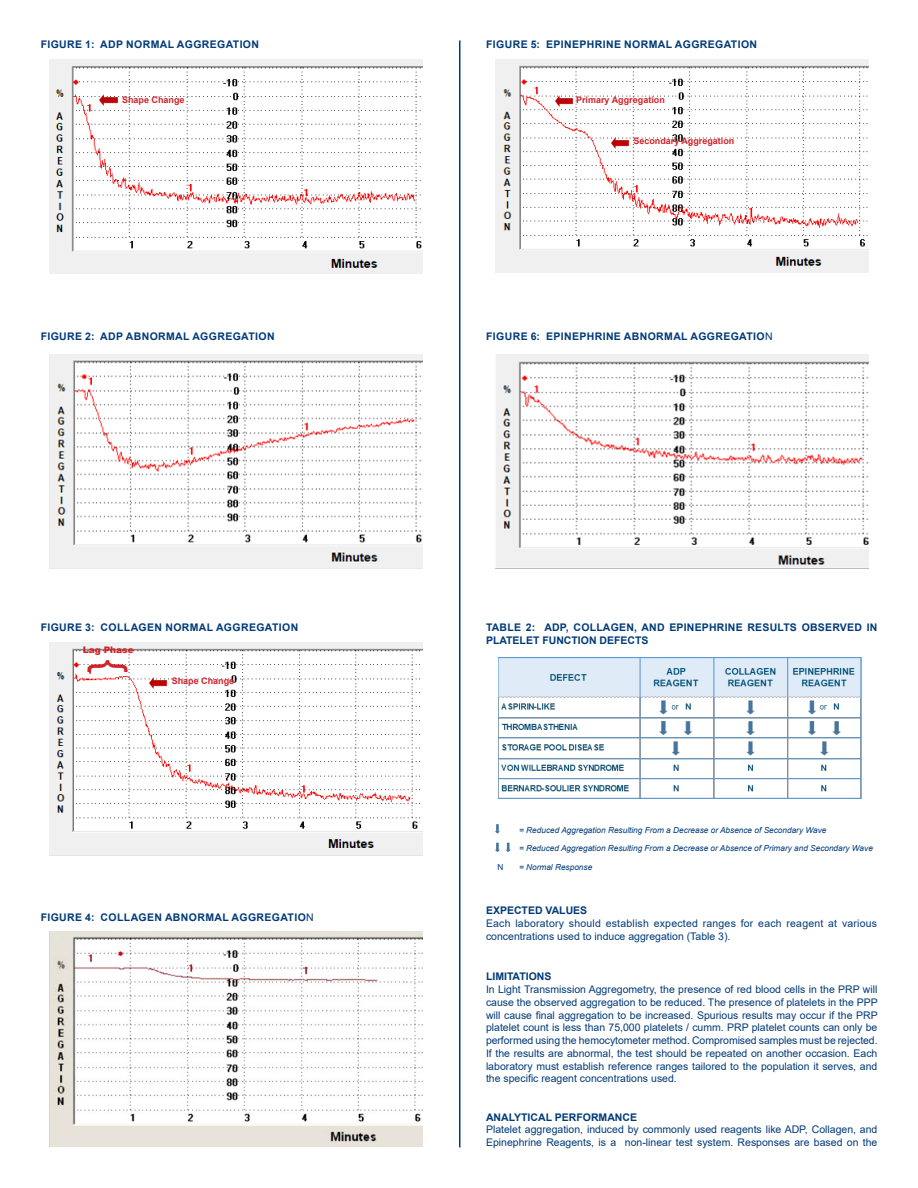
<style>
.page{position:relative;width:918px;height:1188px;background:#fff}
.page>*{position:absolute;margin:0;border:0;box-sizing:border-box;transform-origin:0 0}
.t1{font:42px "Arial";color:#d1232a}
.t2{font:10.5px/12.8px "Arial";color:#013a78;text-align:justify}
.t3{font:700 10.5px/12.8px "Arial";letter-spacing:.035em;color:#013a78}
.t4{font:10.5px/12.8px "Arial";letter-spacing:.02em;color:#013a78}
.t5{font:700 10.5px "Arial";color:#013a78}
.t6{font:700 9px "Arial";color:#d1232a}
.t7{font:900 9px "Arial";color:#d1232a}
.t8{font:italic 8.25px "Arial";color:#013a78}
.t9{font:8.25px "Arial";color:#013a78}
.s1{font-weight:400}
</style>
<div class="page">
<hr style="left:459px;top:40px;width:1px;height:1108px;background:#013a78">
<img style="left:499px;top:657px;width:362px;height:141px">
<svg style="left:495px;top:824px;width:5px;height:10px"></svg>
<svg style="left:495px;top:843px;width:5px;height:9px"></svg>
<svg style="left:506px;top:843px;width:5px;height:9px"></svg>
<img style="left:50px;top:354px;width:373px;height:215px">
<img style="left:50px;top:642px;width:373px;height:214px">
<img style="left:150px;top:677px;width:17px;height:11px">
<img style="left:50px;top:932px;width:373px;height:214px">
<img style="left:495px;top:59px;width:373px;height:213px">
<img style="left:555px;top:96px;width:17px;height:10px">
<img style="left:611px;top:137px;width:17px;height:11px">
<img style="left:496px;top:354px;width:372px;height:214px">
<img style="left:50px;top:59px;width:373px;height:215px">
<img style="left:100px;top:95px;width:17px;height:10px">
<p class="t3" style="left:41px;top:38px;width:220px">FIGURE 1: ADP NORMAL AGGREGATION</p>
<p class="t6" style="left:122px;top:93px;width:64px">Shape Change</p>
<p class="t3" style="left:41px;top:330px;width:235px">FIGURE 2: ADP ABNORMAL AGGREGATION</p>
<p class="t3" style="left:41px;top:621px;width:259px">FIGURE 3: COLLAGEN NORMAL AGGREGATION</p>
<p class="t7" style="left:83px;top:644px;width:53px">Lag Phase</p>
<p class="t1" style="left:75px;top:673px;width:16px;rotate:-90deg">}</p>
<p class="t6" style="left:172px;top:675px;width:64px">Shape Change</p>
<p class="t3" style="left:41px;top:911px;width:275px">FIGURE 4: COLLAGEN ABNORMAL AGGREGATIO<span class="s1">N</span></p>
<p class="t3" style="left:486px;top:38px;width:272px">FIGURE 5: EPINEPHRINE NORMAL AGGREGATION</p>
<p class="t6" style="left:576px;top:93px;width:90px">Primary Aggregation</p>
<p class="t6" style="left:633px;top:135px;width:102px">Secondary Aggregation</p>
<p class="t3" style="left:486px;top:330px;width:288px">FIGURE 6: EPINEPHRINE ABNORMAL AGGREGATIO<span class="s1">N</span></p>
<p class="t3" style="left:486px;top:621px;width:393px">TABLE 2: ADP, COLLAGEN, AND EPINEPHRINE RESULTS OBSERVED IN<br>PLATELET FUNCTION DEFECTS</p>
<p class="t8" style="left:519px;top:824px;width:309px">= Reduced Aggregation Resulting From a Decrease or Absence of Secondary Wave</p>
<p class="t8" style="left:519px;top:842px;width:355px">= Reduced Aggregation Resulting From a Decrease or Absence of Primary and Secondary Wave</p>
<p class="t9" style="left:497px;top:862px;width:7px">N</p>
<p class="t8" style="left:519px;top:862px;width:75px">= Normal Response</p>
<p class="t5" style="left:486px;top:903px;width:103px">EXPECTED VALUES</p>
<p class="t4" style="left:486px;top:917px;width:393px">Each laboratory should establish expected ranges for each reagent at various concentrations used to induce aggregation (Table 3).</p>
<p class="t5" style="left:486px;top:969px;width:67px">LIMITATIONS</p>
<p class="t2" style="left:486px;top:983px;width:393px">In Light Transmission Aggregometry, the presence of red blood cells in the PRP will cause the observed aggregation to be reduced. The presence of platelets in the PPP will cause final aggregation to be increased. Spurious results may occur if the PRP platelet count is less than 75,000 platelets / cumm. PRP platelet counts can only be performed using the hemocytometer method. Compromised samples must be rejected.</p>
<p class="t2" style="left:486px;top:1047px;width:393px">If the results are abnormal, the test should be repeated on another occasion. Each laboratory must establish reference ranges tailored to the population it serves, and the specific reagent concentrations used.</p>
<p class="t5" style="left:486px;top:1110px;width:153px">ANALYTICAL PERFORMANCE</p>
<p class="t2" style="left:486px;top:1123px;width:393px">Platelet aggregation, induced by commonly used reagents like ADP, Collagen, and<br>Epinephrine Reagents, is a non-linear test system. Responses are based on the</p>
</div>
